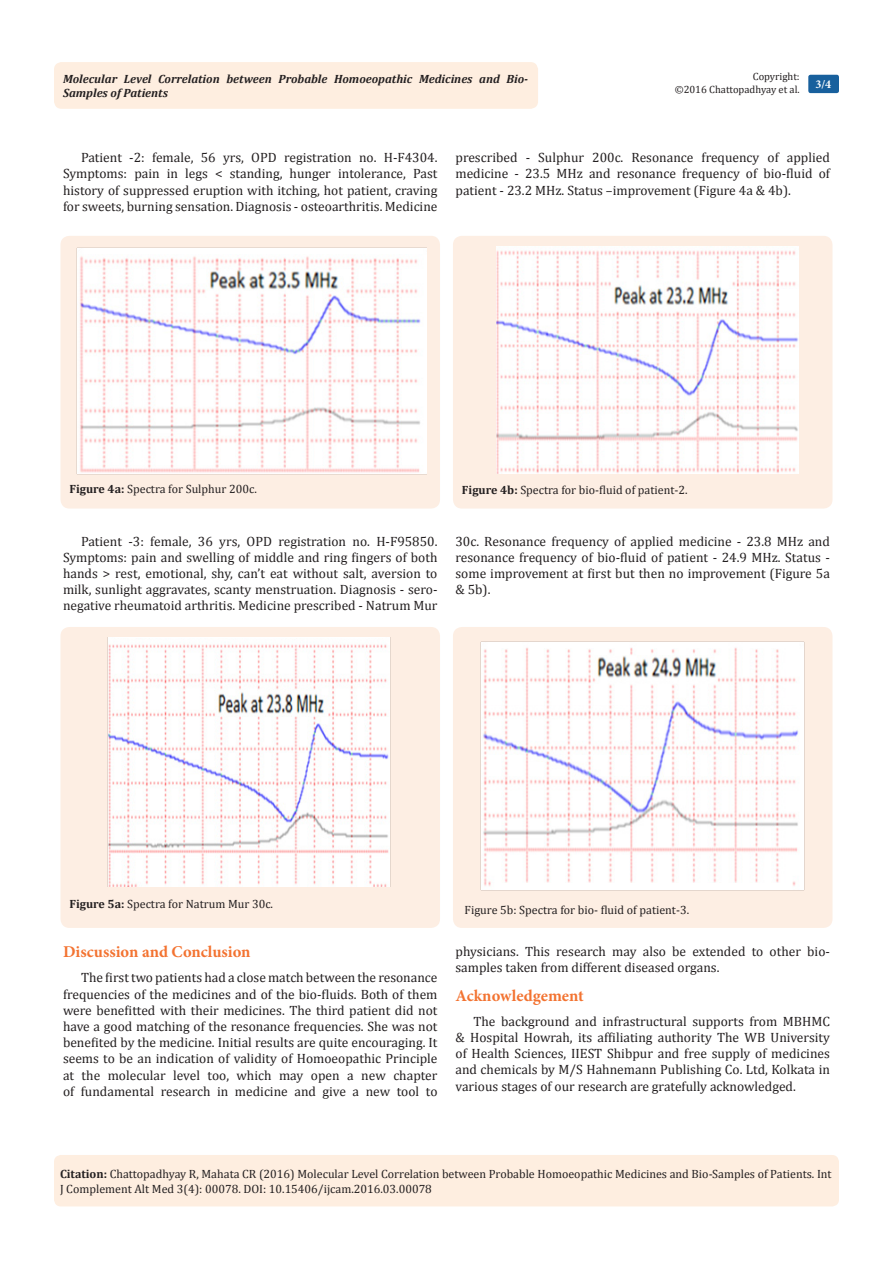
<style>
.page{position:relative;width:893px;height:1263px;background:#fff}
.page>*{position:absolute;margin:0;border:0;box-sizing:border-box;transform-origin:0 0}
.t1{font:700 16.5px "Minion Pro";color:#f37331}
.t2{font:13.5px/16.2px "Cambria";color:#231f20;text-align:justify}
.Citation{font:12px/14.4px "Cambria";color:#231f20}
.t3{font:italic 700 12px/14.4px "Cambria";color:#231f20}
.t4{font:700 12px "Minion Pro";color:#fff}
.t5{font:10.5px/12.6px "Cambria";color:#231f20;text-align:right}
.s1{font-weight:700}
</style>
<div class="page">
<div style="left:54px;top:62px;width:484px;height:47px;background:#feeee0;border-radius:8px"></div>
<div style="left:808px;top:75px;width:31px;height:18px;background:#18609d;border-radius:2px"></div>
<div style="left:54px;top:1155px;width:785px;height:51px;background:#feeee0;border-radius:7px"></div>
<div style="left:60px;top:236px;width:380px;height:273px;background:#fdeee3;border-radius:9px"></div>
<img style="left:76px;top:248px;width:351px;height:226px">
<div style="left:453px;top:236px;width:379px;height:273px;background:#fdeee3;border-radius:9px"></div>
<img style="left:496px;top:247px;width:303px;height:227px">
<div style="left:60px;top:627px;width:380px;height:301px;background:#fdeee3;border-radius:9px"></div>
<img style="left:108px;top:637px;width:282px;height:250px">
<div style="left:453px;top:627px;width:379px;height:301px;background:#fdeee3;border-radius:9px"></div>
<img style="left:481px;top:642px;width:323px;height:248px">
<p class="t5" style="left:675px;top:70px;width:127px">Copyright:<br>©2016 Chattopadhyay et al.</p>
<p class="t3" style="left:63px;top:71px;width:467px">Molecular Level Correlation between Probable Homoeopathic Medicines and Bio-<br>Samples of Patients</p>
<p class="t4" style="left:815px;top:76px;width:17px">3/4</p>
<p class="t2" style="left:63px;top:149px;width:376px;text-indent:18px">Patient -2: female, 56 yrs, OPD registration no. H-F4304.<br>Symptoms: pain in legs &lt; standing, hunger intolerance, Past history of suppressed eruption with itching, hot patient, craving for sweets, burning sensation. Diagnosis - osteoarthritis. Medicine</p>
<p class="t2" style="left:455px;top:149px;width:376px">prescribed - Sulphur 200c. Resonance frequency of applied medicine - 23.5 MHz and resonance frequency of bio-fluid of patient - 23.2 MHz. Status –improvement (Figure 4a &amp; 4b).</p>
<p class="Citation" style="left:69px;top:481px;width:189px"><span class="s1">Figure 4a:</span> Spectra for Sulphur 200c.</p>
<p class="Citation" style="left:462px;top:482px;width:227px"><span class="s1">Figure 4b:</span> Spectra for bio-fluid of patient-2.</p>
<p class="t2" style="left:63px;top:533px;width:376px;text-indent:18px">Patient -3: female, 36 yrs, OPD registration no. H-F95850.<br>Symptoms: pain and swelling of middle and ring fingers of both hands &gt; rest, emotional, shy, can’t eat without salt, aversion to milk, sunlight aggravates, scanty menstruation. Diagnosis - sero&shy;negative rheumatoid arthritis. Medicine prescribed - Natrum Mur</p>
<p class="t2" style="left:455px;top:533px;width:376px">30c. Resonance frequency of applied medicine - 23.8 MHz and resonance frequency of bio-fluid of patient - 24.9 MHz. Status - some improvement at first but then no improvement (Figure 5a &amp; 5b).</p>
<p class="Citation" style="left:69px;top:897px;width:205px"><span class="s1">Figure 5a:</span> Spectra for Natrum Mur 30c.</p>
<p class="Citation" style="left:465px;top:902px;width:226px">Figure 5b: Spectra for bio- fluid of patient-3.</p>
<p class="t1" style="left:63px;top:940px;width:189px">Discussion and Conclusion</p>
<p class="t2" style="left:63px;top:969px;width:376px;text-indent:18px">The first two patients had a close match between the resonance frequencies of the medicines and of the bio-fluids. Both of them were benefitted with their medicines. The third patient did not have a good matching of the resonance frequencies. She was not benefited by the medicine. Initial results are quite encouraging. It seems to be an indication of validity of Homoeopathic Principle at the molecular level too, which may open a new chapter of fundamental research in medicine and give a new tool to</p>
<p class="t2" style="left:455px;top:943px;width:376px">physicians. This research may also be extended to other bio&shy;samples taken from different diseased organs.</p>
<p class="t1" style="left:455px;top:984px;width:130px">Acknowledgement</p>
<p class="t2" style="left:455px;top:1013px;width:376px;text-indent:18px">The background and infrastructural supports from MBHMC &amp; Hospital Howrah, its affiliating authority The WB University of Health Sciences, IIEST Shibpur and free supply of medicines and chemicals by M/S Hahnemann Publishing Co. Ltd, Kolkata in various stages of our research are gratefully acknowledged.</p>
<p class="Citation" style="left:60px;top:1167px;width:773px"><span class="s1">Citation:</span> Chattopadhyay R, Mahata CR (2016) Molecular Level Correlation between Probable Homoeopathic Medicines and Bio-Samples of Patients. Int<br>J Complement Alt Med 3(4): 00078. DOI: 10.15406/ijcam.2016.03.00078</p>
</div>
